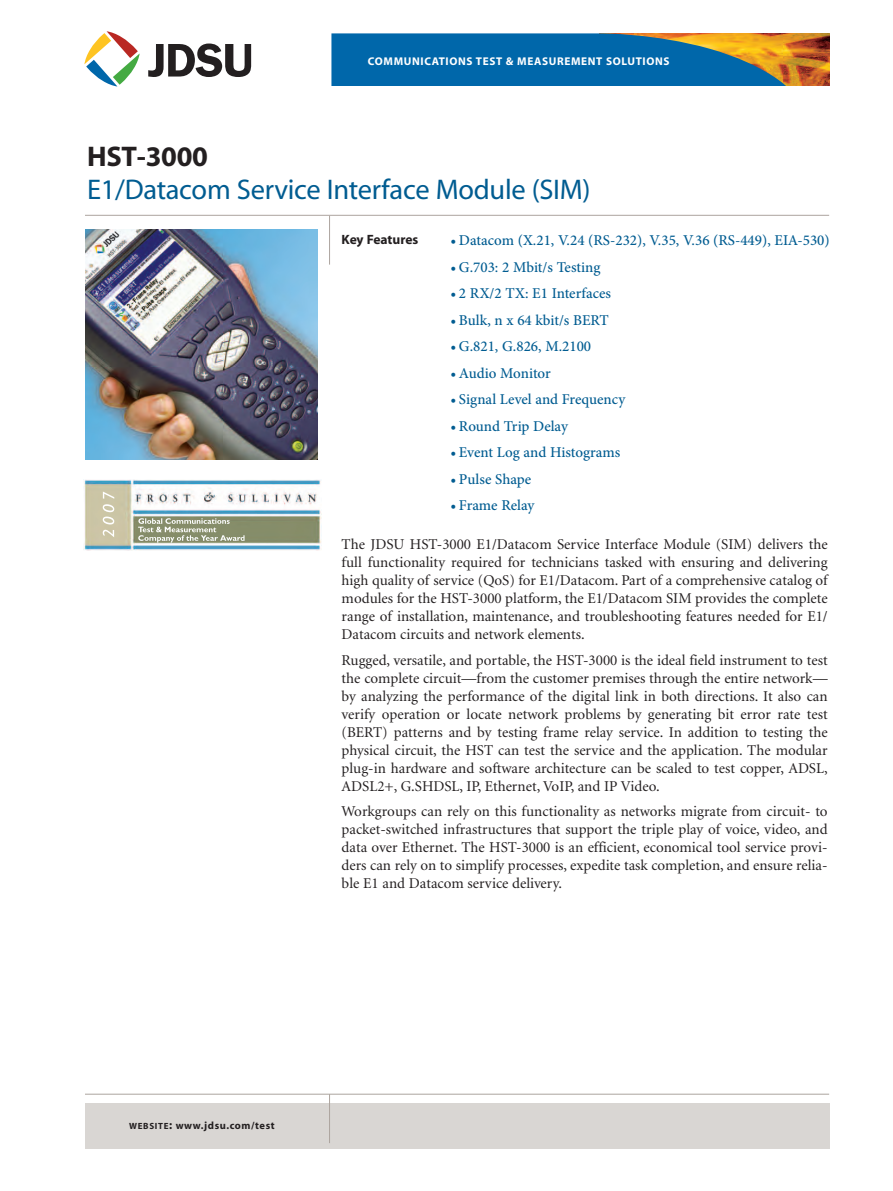
<style>
.page{position:relative;width:893px;height:1191px;background:#fff}
.page>*{position:absolute;margin:0;border:0;box-sizing:border-box;transform-origin:0 0}
.t1{font:28.5px "Myriad MM.400.wt.600.wd";letter-spacing:-.01em;color:#005c91}
.t2{font:28.5px "Myriad MM.700.wt.600.wd";letter-spacing:-.01em;color:#231f20}
.t3{font:15px/18px "Minion";color:#231f20;text-align:justify}
.t4{font:500 15px "Minion Pro";color:#005c91}
.t5{font:13.5px "Myriad MM.700.wt.600.wd";letter-spacing:-.005em;color:#231f20}
.t6{font:11.25px "Myriad MM.700.wt.600.wd";letter-spacing:.055em;color:#fff}
.t7{font:10.5px "Myriad MM.700.wt.600.wd";letter-spacing:.055em;color:#231f20}
.s1{font-size:9px}
.s2{font-size:12px}
</style>
<div class="page">
<hr style="left:329px;top:216px;width:1px;height:49px;background:#aca49e">
<hr style="left:85px;top:215px;width:744px;height:1px;background:#aca49e">
<img style="left:85px;top:229px;width:233px;height:230px">
<div style="left:85px;top:1103px;width:744px;height:45px;background:#d9d6d3"></div>
<hr style="left:329px;top:1094px;width:1px;height:49px;background:#aca49e">
<hr style="left:85px;top:1093px;width:744px;height:1px;background:#aca49e">
<svg style="left:84px;top:31px;width:56px;height:55px"></svg>
<svg style="left:148px;top:44px;width:103px;height:33px"></svg>
<img style="left:788px;top:33px;width:41px;height:52px">
<svg style="left:331px;top:33px;width:457px;height:52px;background:#206f98"></svg>
<img style="left:83px;top:479px;width:238px;height:71px">
<img style="left:158px;top:518px;width:72px;height:6px">
<img style="left:147px;top:526px;width:69px;height:6px">
<img style="left:163px;top:535px;width:82px;height:7px">
<img style="left:103px;top:491px;width:11px;height:46px">
<p class="t6" style="left:368px;top:57px;width:303px">COMMUNICATIONS TEST &amp; MEASUREMENT SOLUTIONS</p>
<h1 class="t2" style="left:87px;top:146px;width:122px">HST-3000</h1>
<h1 class="t1" style="left:87px;top:179px;width:505px">E1/Datacom Service Interface Module (SIM)</h1>
<p class="t5" style="left:342px;top:234px;width:78px">Key Features</p>
<p class="t4" style="left:450px;top:235px;width:381px">• Datacom (X.21, V.24 (RS-232), V.35, V.36 (RS-449), EIA-530)</p>
<p class="t4" style="left:450px;top:261px;width:152px">• G.703: 2 Mbit/s Testing</p>
<p class="t4" style="left:450px;top:288px;width:162px">• 2 RX/2 TX: E1 Interfaces</p>
<p class="t4" style="left:450px;top:314px;width:160px">• Bulk, n x 64 kbit/s BERT</p>
<p class="t4" style="left:450px;top:341px;width:142px">• G.821, G.826, M.2100</p>
<p class="t4" style="left:450px;top:367px;width:102px">• Audio Monitor</p>
<p class="t4" style="left:450px;top:394px;width:176px">• Signal Level and Frequency</p>
<p class="t4" style="left:450px;top:420px;width:119px">• Round Trip Delay</p>
<p class="t4" style="left:450px;top:447px;width:171px">• Event Log and Histograms</p>
<p class="t4" style="left:450px;top:473px;width:82px">• Pulse Shape</p>
<p class="t4" style="left:450px;top:500px;width:85px">• Frame Relay</p>
<p class="t3" style="left:342px;top:536px;width:487px">The JDSU HST-3000 E1/Datacom Service Interface Module (SIM) delivers the full functionality required for technicians tasked with ensuring and delivering high quality of service (QoS) for E1/Datacom. Part of a comprehensive catalog of modules for the HST-3000 platform, the E1/Datacom SIM provides the complete range of installation, maintenance, and troubleshooting features needed for E1/ Datacom circuits and network elements.</p>
<p class="t3" style="left:342px;top:652px;width:487px">Rugged, versatile, and portable, the HST-3000 is the ideal field instrument to test the complete circuit—from the customer premises through the entire network— by analyzing the performance of the digital link in both directions. It also can verify operation or locate network problems by generating bit error rate test (BERT) patterns and by testing frame relay service. In addition to testing the physical circuit, the HST can test the service and the application. The modular plug-in hardware and software architecture can be scaled to test copper, ADSL, ADSL2+, G.SHDSL, IP, Ethernet, VoIP, and IP Video.</p>
<p class="t3" style="left:342px;top:803px;width:487px">Workgroups can rely on this functionality as networks migrate from circuit- to packet-switched infrastructures that support the triple play of voice, video, and data over Ethernet. The HST-3000 is an efficient, economical tool service provi&shy;ders can rely on to simplify processes, expedite task completion, and ensure relia&shy;ble E1 and Datacom service delivery.</p>
<p class="t7" style="left:129px;top:1121px;width:147px"><span class="s1">WEBSITE</span><span class="s2">:</span> www.jdsu.com/test</p>
</div>
